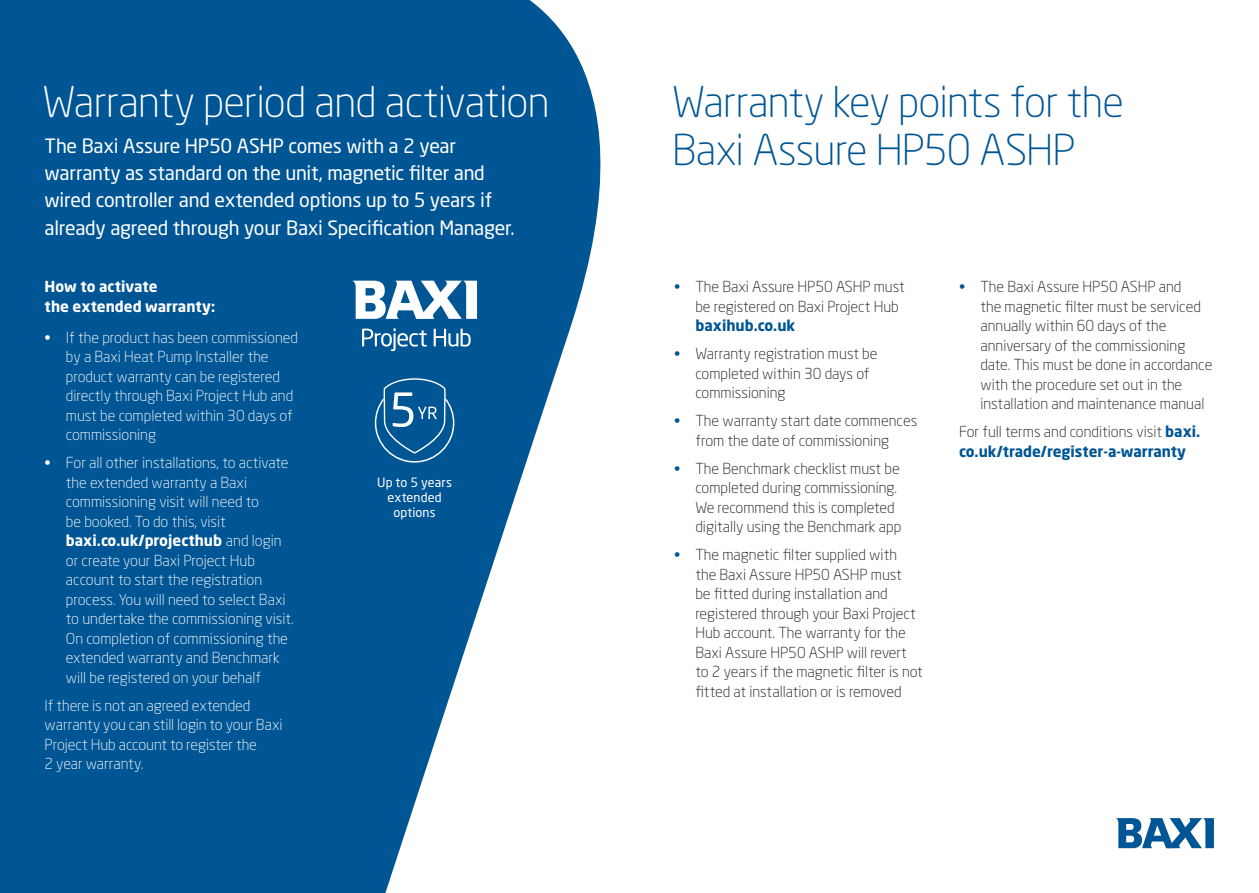
<style>
.page{position:relative;width:1259px;height:893px;background:#fff}
.page>*{position:absolute;margin:0;border:0;box-sizing:border-box;transform-origin:0 0}
.t1{font:300 42px/48px "Neo Sans W1 G";letter-spacing:-.02em;color:#005594}
.t2{font:300 42px "Neo Sans W1 G";letter-spacing:-.02em;color:#fff}
.t3{font:19.5px/27px "Neo Sans W1 G";letter-spacing:-.015em;color:#fff}
.t4{font:300 15px/19.5px "Neo Sans W1 G";color:#1c1c1a}
.t5{font:300 15px/19.5px "Neo Sans W1 G";color:#fff}
.t6{font:700 15px/19.5px "Neo Sans W1 G";color:#005594}
.t7{font:700 15px/19.5px "Neo Sans W1 G";color:#fff}
.t8{font:12.75px/15.3px "Neo Sans W1 G";letter-spacing:.01em;color:#fff;text-align:center}
.s1{font-weight:700}
.s2{color:#005594}
.s3{font-weight:300;color:#1c1c1a}
</style>
<div class="page">
<svg style="left:0;top:0;width:601px;height:893px;background:#256da3"></svg>
<svg style="left:352px;top:281px;width:125px;height:38px"></svg>
<svg style="left:362px;top:328px;width:65px;height:23px"></svg>
<svg style="left:434px;top:328px;width:36px;height:19px"></svg>
<svg style="left:1116px;top:818px;width:98px;height:30px"></svg>
<svg style="left:375px;top:378px;width:79px;height:85px;background:#226ca2"></svg>
<h1 class="t2" style="left:43px;top:76px;width:509px">Warranty period and activation</h1>
<h2 class="t3" style="left:45px;top:133px;width:471px">The Baxi Assure HP50 ASHP comes with a 2 year warranty as standard on the unit, magnetic filter and wired controller and extended options up to 5 years if already agreed through your Baxi Specification Manager.</h2>
<p class="t7" style="left:45px;top:276px;width:172px">How to activate<br>the extended warranty:</p>
<p class="t5" style="left:66px;top:327px;width:234px;text-indent:-21px">• If the product has been commissioned by a Baxi Heat Pump Installer the product warranty can be registered directly through Baxi Project Hub and must be completed within 30 days of commissioning</p>
<p class="t5" style="left:66px;top:453px;width:229px;text-indent:-21px">• For all other installations, to activate the extended warranty a Baxi commissioning visit will need to<br>be booked. To do this, visit <span class="s1">baxi.co.uk/projecthub</span> and login or create your Baxi Project Hub account to start the registration process. You will need to select Baxi to undertake the commissioning visit.<br>On completion of commissioning the extended warranty and Benchmark will be registered on your behalf</p>
<p class="t5" style="left:45px;top:695px;width:239px">If there is not an agreed extended warranty you can still login to your Baxi<br>Project Hub account to register the<br>2 year warranty.</p>
<p class="t8" style="left:377px;top:474px;width:76px">Up to 5 years extended options</p>
<h1 class="t1" style="left:672px;top:77px;width:453px">Warranty key points for the<br>Baxi Assure HP50 ASHP</h1>
<p class="t4" style="left:695px;top:277px;width:211px;text-indent:-21px"><span class="s2">•</span> The Baxi Assure HP50 ASHP must be registered on Baxi Project Hub</p>
<p class="t6" style="left:695px;top:315px;width:101px">baxihub.co.uk</p>
<p class="t4" style="left:695px;top:344px;width:184px;text-indent:-21px"><span class="s2">•</span> Warranty registration must be completed within 30 days of commissioning</p>
<p class="t4" style="left:674px;top:411px;width:245px;text-align:center"><span class="s2">•</span> The warranty start date commences from the date of commissioning</p>
<p class="t4" style="left:695px;top:458px;width:207px;text-indent:-21px"><span class="s2">•</span> The Benchmark checklist must be completed during commissioning.<br>We recommend this is completed digitally using the Benchmark app</p>
<p class="t4" style="left:695px;top:545px;width:229px;text-indent:-21px"><span class="s2">•</span> The magnetic filter supplied with<br>the Baxi Assure HP50 ASHP must<br>be fitted during installation and registered through your Baxi Project Hub account. The warranty for the Baxi Assure HP50 ASHP will revert to 2 years if the magnetic filter is not fitted at installation or is removed</p>
<p class="t4" style="left:980px;top:277px;width:234px;text-indent:-21px"><span class="s2">•</span> The Baxi Assure HP50 ASHP and<br>the magnetic filter must be serviced annually within 60 days of the anniversary of the commissioning date. This must be done in accordance with the procedure set out in the installation and maintenance manual</p>
<p class="t6" style="left:959px;top:421px;width:243px"><span class="s3">For full terms and conditions visit</span> baxi. co.uk/trade/register-a-warranty</p>
</div>
